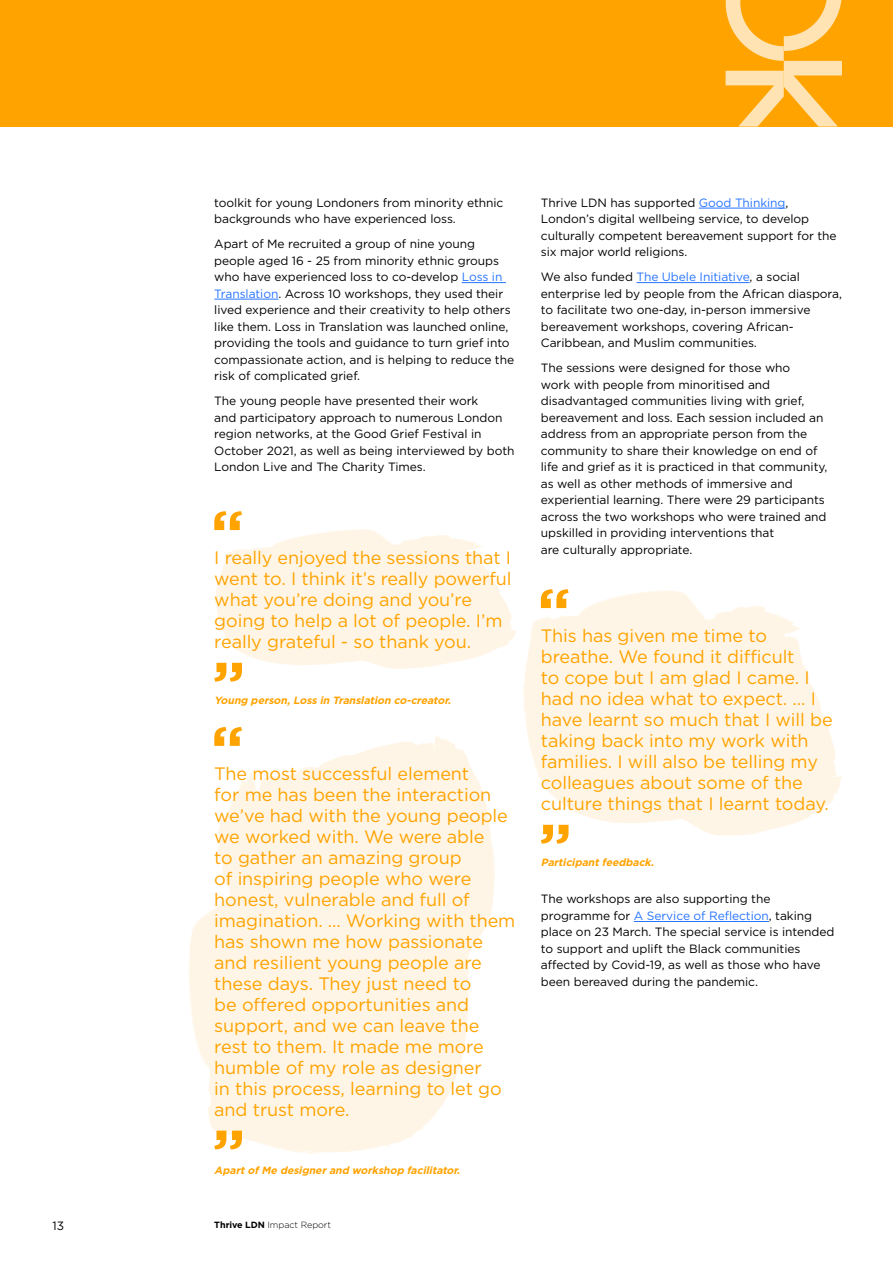
<style>
.page{position:relative;width:893px;height:1263px;background:#fff}
.page>*{position:absolute;margin:0;border:0;box-sizing:border-box;transform-origin:0 0}
.t1{font:18px/21px "Gotham";letter-spacing:-.005em;color:#ffa300}
.t2{font:12px/16.5px "Gotham";letter-spacing:-.005em;color:#000}
.t3{font:italic 700 10.5px "Gotham";color:#ffa300}
.t4{font:300 9px "Gotham";letter-spacing:-.005em;color:#000}
.s1{color:#2774ff}
.s2{font-weight:700}
</style>
<div class="page">
<div style="left:0;top:0;width:893px;height:127px;background:#ffa300"></div>
<svg style="left:726px;top:0;width:116px;height:127px"></svg>
<hr style="left:462px;top:282px;width:44px;height:1px;background:#2774ff">
<hr style="left:214px;top:299px;width:64px;height:1px;background:#2774ff">
<svg style="left:214px;top:727px;width:28px;height:9px"></svg>
<hr style="left:699px;top:208px;width:86px;height:1px;background:#2774ff">
<hr style="left:636px;top:282px;width:114px;height:1px;background:#2774ff">
<hr style="left:634px;top:921px;width:135px;height:1px;background:#2774ff">
<svg style="left:541px;top:836px;width:27px;height:8px"></svg>
<svg style="left:214px;top:511px;width:303px;height:171px"></svg>
<svg style="left:523px;top:590px;width:319px;height:246px;fill:#fff5e6"></svg>
<svg style="left:189px;top:736px;width:306px;height:418px;fill:#fff5e6"></svg>
<p class="t2" style="left:214px;top:194px;width:291px">toolkit for young Londoners from minority ethnic backgrounds who have experienced loss.</p>
<p class="t2" style="left:214px;top:235px;width:301px">Apart of Me recruited a group of nine young people aged 16 - 25 from minority ethnic groups who have experienced loss to co-develop <span class="s1">Loss in Translation</span>. Across 10 workshops, they used their lived experience and their creativity to help others like them. Loss in Translation was launched online, providing the tools and guidance to turn grief into compassionate action, and is helping to reduce the risk of complicated grief.</p>
<p class="t2" style="left:214px;top:392px;width:302px">The young people have presented their work<br>and participatory approach to numerous London region networks, at the Good Grief Festival in October 2021, as well as being interviewed by both London Live and The Charity Times.</p>
<h1 class="t1" style="left:214px;top:547px;width:299px">I really enjoyed the sessions that I went to. I think it’s really powerful what you’re doing and you’re going to help a lot of people. I’m really grateful - so thank you.</h1>
<p class="t3" style="left:214px;top:694px;width:240px">Young person,Loss in Translation co-creator.</p>
<p class="t1" style="left:214px;top:762px;width:303px">The most successful element<br>for me has been the interaction we’ve had with the young people we worked with. We were able<br>to gather an amazing group<br>of inspiring people who were honest, vulnerable and full of imagination. … Working with them has shown me how passionate and resilient young people are these days. They just need to<br>be offered opportunities and support, and we can leave the rest to them. It made me more humble of my role as designer<br>in this process, learning to let go and trust more.</p>
<p class="t3" style="left:214px;top:1164px;width:250px">ApartofMe designerand workshop facilitator.</p>
<p class="t2" style="left:53px;top:1217px;width:13px">13</p>
<p class="t4" style="left:214px;top:1219px;width:118px"><span class="s2">Thrive LDN</span> Impact Report</p>
<p class="t2" style="left:541px;top:194px;width:297px">Thrive LDN has supported <span class="s1">Good Thinking</span>, London’s digital wellbeing service, to develop culturally competent bereavement support for the six major world religions.</p>
<p class="t2" style="left:541px;top:268px;width:303px">We also funded <span class="s1">The Ubele Initiative</span>, a social enterprise led by people from the African diaspora, to facilitate two one-day, in-person immersive bereavement workshops, covering African-Caribbean, and Muslim communities.</p>
<p class="t2" style="left:541px;top:359px;width:288px">The sessions were designed for those who<br>work with people from minoritised and disadvantaged communities living with grief, bereavement and loss. Each session included an address from an appropriate person from the community to share their knowledge on end of life and grief as it is practiced in that community, as well as other methods of immersive and experiential learning. There were 29 participants across the two workshops who were trained and upskilled in providing interventions that<br>are culturally appropriate.</p>
<p class="t1" style="left:541px;top:625px;width:293px">This has given me time to breathe. We found it difficult<br>to cope but I am glad I came. I had no idea what to expect. … I have learnt so much that I will be taking back into my work with families. I will also be telling my colleagues about some of the culture things that I learnt today.</p>
<p class="t3" style="left:541px;top:856px;width:117px">Participantfeedback.</p>
<p class="t2" style="left:541px;top:891px;width:295px">The workshops are also supporting the programme for <span class="s1">A Service of Reflection</span>, taking place on 23 March. The special service is intended to support and uplift the Black communities affected by Covid-19, as well as those who have been bereaved during the pandemic.</p>
</div>
